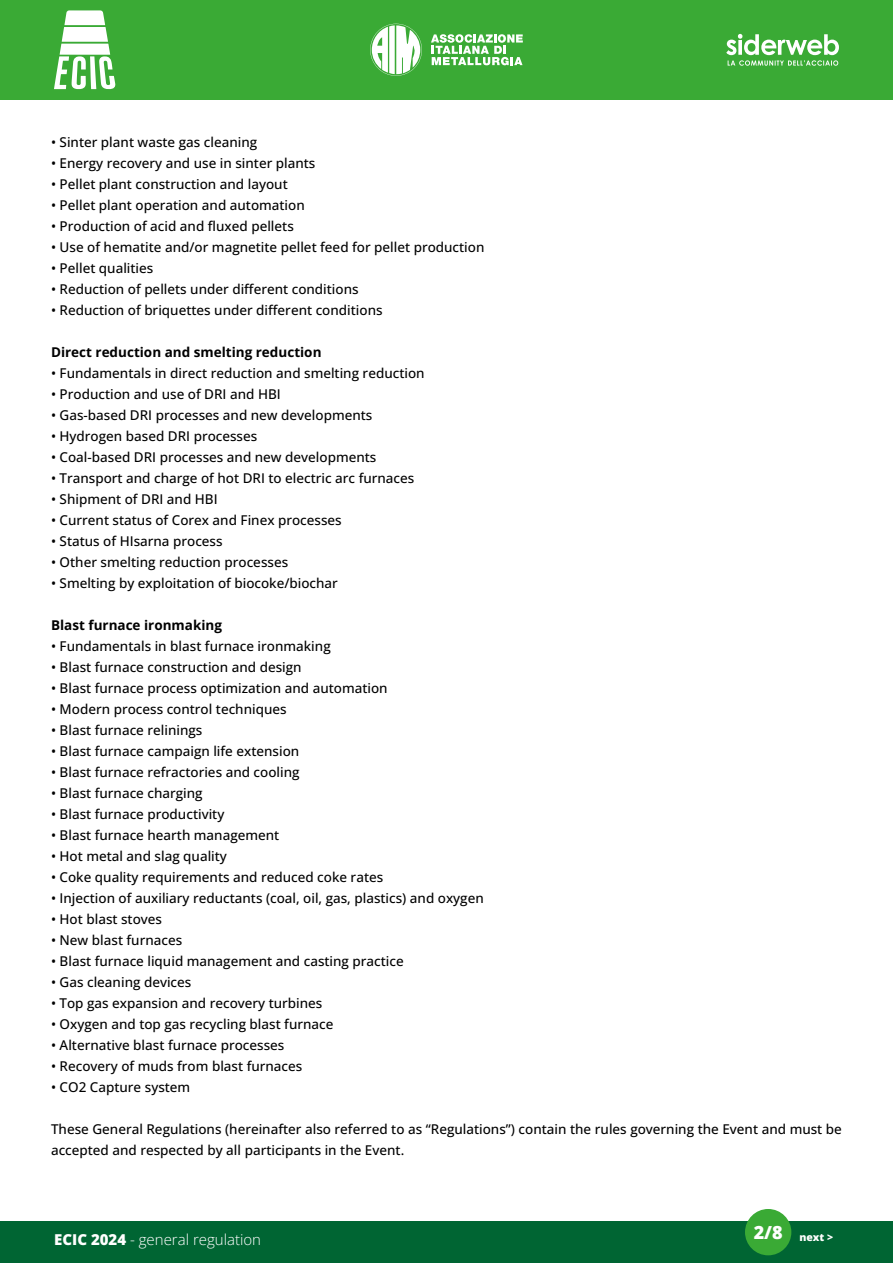
<style>
.page{position:relative;width:893px;height:1263px;background:#fff}
.page>*{position:absolute;margin:0;border:0;box-sizing:border-box;transform-origin:0 0}
.t1{font:300 15px "Open Sans";color:#fff}
.t2{font:500 13.5px/21px "Open Sans";color:#000}
.t3{font:700 13.5px "Open Sans";color:#000}
.t4{font:800 10.5px "Open Sans";color:#fff}
.s1{font-weight:800}
</style>
<div class="page">
<div style="left:0;top:0;width:893px;height:100px;background:#3aaa35"></div>
<div style="left:0;top:1221px;width:893px;height:42px;background:#006533"></div>
<svg style="left:726px;top:34px;width:113px;height:32px"></svg>
<svg style="left:431px;top:34px;width:92px;height:31px"></svg>
<svg style="left:370px;top:24px;width:52px;height:52px"></svg>
<svg style="left:54px;top:10px;width:61px;height:79px"></svg>
<div style="left:745px;top:1209px;width:46px;height:46px;background:#3aaa35;border-radius:50%"></div>
<p class="t2" style="left:51px;top:131px;width:208px">• Sinter plant waste gas cleaning</p>
<p class="t2" style="left:51px;top:152px;width:266px">• Energy recovery and use in sinter plants</p>
<p class="t2" style="left:51px;top:173px;width:238px">• Pellet plant construction and layout</p>
<p class="t2" style="left:51px;top:194px;width:255px">• Pellet plant operation and automation</p>
<p class="t2" style="left:51px;top:215px;width:244px">• Production of acid and fluxed pellets</p>
<p class="t2" style="left:51px;top:236px;width:435px">• Use of hematite and/or magnetite pellet feed for pellet production</p>
<p class="t2" style="left:51px;top:257px;width:104px">• Pellet qualities</p>
<p class="t2" style="left:51px;top:278px;width:309px">• Reduction of pellets under different conditions</p>
<p class="t2" style="left:51px;top:299px;width:333px">• Reduction of briquettes under different conditions</p>
<p class="t3" style="left:51px;top:343px;width:272px">Direct reduction and smelting reduction</p>
<p class="t2" style="left:51px;top:362px;width:375px">• Fundamentals in direct reduction and smelting reduction</p>
<p class="t2" style="left:51px;top:383px;width:231px">• Production and use of DRI and HBI</p>
<p class="t2" style="left:51px;top:404px;width:323px">• Gas-based DRI processes and new developments</p>
<p class="t2" style="left:51px;top:425px;width:208px">• Hydrogen based DRI processes</p>
<p class="t2" style="left:51px;top:446px;width:327px">• Coal-based DRI processes and new developments</p>
<p class="t2" style="left:51px;top:467px;width:365px">• Transport and charge of hot DRI to electric arc furnaces</p>
<p class="t2" style="left:51px;top:488px;width:168px">• Shipment of DRI and HBI</p>
<p class="t2" style="left:51px;top:509px;width:292px">• Current status of Corex and Finex processes</p>
<p class="t2" style="left:51px;top:530px;width:173px">• Status of HIsarna process</p>
<p class="t2" style="left:51px;top:551px;width:239px">• Other smelting reduction processes</p>
<p class="t2" style="left:51px;top:572px;width:288px">• Smelting by exploitation of biocoke/biochar</p>
<p class="t3" style="left:51px;top:616px;width:172px">Blast furnace ironmaking</p>
<p class="t2" style="left:51px;top:635px;width:281px">• Fundamentals in blast furnace ironmaking</p>
<p class="t2" style="left:51px;top:656px;width:252px">• Blast furnace construction and design</p>
<p class="t2" style="left:51px;top:677px;width:338px">• Blast furnace process optimization and automation</p>
<p class="t2" style="left:51px;top:698px;width:237px">• Modern process control techniques</p>
<p class="t2" style="left:51px;top:719px;width:153px">• Blast furnace relinings</p>
<p class="t2" style="left:51px;top:740px;width:250px">• Blast furnace campaign life extension</p>
<p class="t2" style="left:51px;top:761px;width:250px">• Blast furnace refractories and cooling</p>
<p class="t2" style="left:51px;top:782px;width:153px">• Blast furnace charging</p>
<p class="t2" style="left:51px;top:803px;width:175px">• Blast furnace productivity</p>
<p class="t2" style="left:51px;top:824px;width:230px">• Blast furnace hearth management</p>
<p class="t2" style="left:51px;top:845px;width:177px">• Hot metal and slag quality</p>
<p class="t2" style="left:51px;top:866px;width:334px">• Coke quality requirements and reduced coke rates</p>
<p class="t2" style="left:51px;top:887px;width:434px">• Injection of auxiliary reductants (coal, oil, gas, plastics) and oxygen</p>
<p class="t2" style="left:51px;top:908px;width:113px">• Hot blast stoves</p>
<p class="t2" style="left:51px;top:929px;width:133px">• New blast furnaces</p>
<p class="t2" style="left:51px;top:950px;width:354px">• Blast furnace liquid management and casting practice</p>
<p class="t2" style="left:51px;top:971px;width:142px">• Gas cleaning devices</p>
<p class="t2" style="left:51px;top:992px;width:273px">• Top gas expansion and recovery turbines</p>
<p class="t2" style="left:51px;top:1013px;width:284px">• Oxygen and top gas recycling blast furnace</p>
<p class="t2" style="left:51px;top:1034px;width:235px">• Alternative blast furnace processes</p>
<p class="t2" style="left:51px;top:1055px;width:253px">• Recovery of muds from blast furnaces</p>
<p class="t2" style="left:51px;top:1076px;width:141px">• CO2 Capture system</p>
<p class="t2" style="left:51px;top:1118px;width:792px">These General Regulations (hereinafter also referred to as “Regulations”) contain the rules governing the Event and must be accepted and respected by all participants in the Event.</p>
<p class="t1" style="left:54px;top:1229px;width:208px"><span class="s1">ECIC 2024</span> - general regulation</p>
<p class="t4" style="left:754px;top:1230px;width:81px"><sup>2/8</sup> next &gt;</p>
</div>
